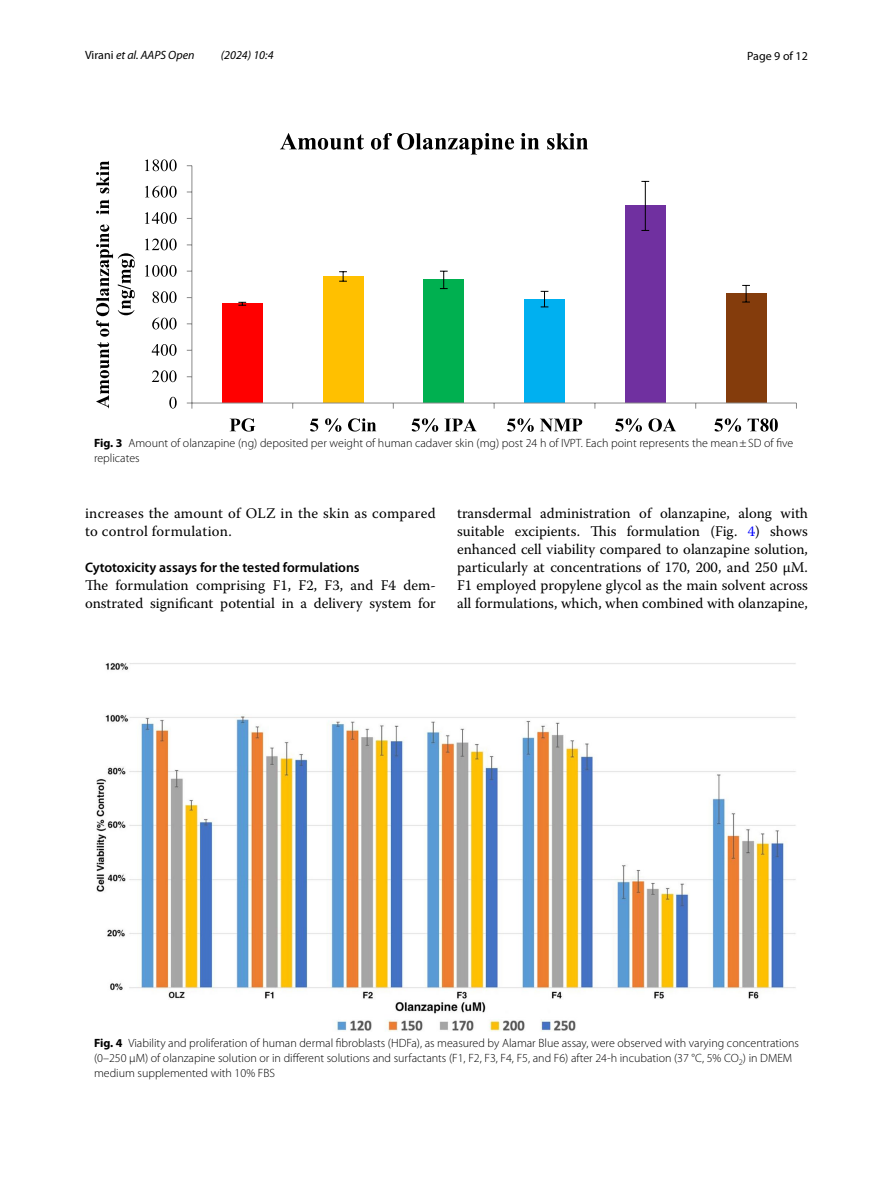
<style>
.page{position:relative;width:893px;height:1187px;background:#fff}
.page>*{position:absolute;margin:0;border:0;box-sizing:border-box;transform-origin:0 0}
.t1{font:14.7px/18px "Warnock Pro";color:#000}
.t2{font:14.7px/18px "Warnock Pro";letter-spacing:.02em;color:#000}
.t3{font:600 13.8px "Myriad Pro";color:#000}
.t4{font:300 12px/15px "Myriad Pro";color:#000}
.t5{font:italic 12px "Myriad Pro";color:#000}
.t6{font:12px "Myriad Pro";color:#000}
.s1{font-style:normal}
.s2{font-weight:700}
.s3{color:#00f}
</style>
<div class="page">
<div style="left:222px;top:304px;width:40px;height:99px;background:#f00"></div>
<div style="left:323px;top:276px;width:40px;height:127px;background:#ffc000"></div>
<div style="left:424px;top:280px;width:40px;height:123px;background:#00b050"></div>
<div style="left:524px;top:299px;width:41px;height:104px;background:#00b0f0"></div>
<div style="left:625px;top:206px;width:40px;height:197px;background:#7030a0"></div>
<div style="left:726px;top:294px;width:40px;height:109px;background:#843c0c"></div>
<svg style="left:238px;top:302px;width:8px;height:4px"></svg>
<svg style="left:339px;top:271px;width:8px;height:11px"></svg>
<svg style="left:440px;top:271px;width:8px;height:18px"></svg>
<svg style="left:541px;top:291px;width:7px;height:16px"></svg>
<svg style="left:641px;top:181px;width:8px;height:50px"></svg>
<svg style="left:742px;top:285px;width:8px;height:17px"></svg>
<hr style="left:191px;top:166px;width:1px;height:237px;background:#898989">
<hr style="left:192px;top:402px;width:604px;height:1px;background:#898989">
<svg style="left:187px;top:402px;width:5px;height:6px"></svg>
<svg style="left:169px;top:397px;width:8px;height:11px"></svg>
<svg style="left:152px;top:370px;width:25px;height:12px"></svg>
<svg style="left:152px;top:344px;width:25px;height:12px"></svg>
<svg style="left:152px;top:317px;width:25px;height:12px"></svg>
<svg style="left:153px;top:291px;width:24px;height:12px"></svg>
<svg style="left:145px;top:265px;width:32px;height:12px"></svg>
<svg style="left:145px;top:238px;width:32px;height:12px"></svg>
<svg style="left:145px;top:212px;width:32px;height:12px"></svg>
<svg style="left:145px;top:186px;width:32px;height:11px"></svg>
<svg style="left:145px;top:159px;width:32px;height:12px"></svg>
<svg style="left:230px;top:418px;width:25px;height:13px"></svg>
<svg style="left:310px;top:418px;width:66px;height:14px"></svg>
<svg style="left:412px;top:418px;width:65px;height:14px"></svg>
<svg style="left:507px;top:418px;width:75px;height:14px"></svg>
<svg style="left:615px;top:418px;width:61px;height:14px"></svg>
<svg style="left:714px;top:418px;width:64px;height:14px"></svg>
<svg style="left:96px;top:161px;width:39px;height:247px"></svg>
<svg style="left:280px;top:133px;width:308px;height:21px"></svg>
<img style="left:96px;top:663px;width:700px;height:368px">
<p class="t5" style="left:85px;top:48px;width:111px"><span class="s1">Virani</span> et al. AAPS Open</p>
<p class="t5" style="left:221px;top:48px;width:54px">(2024) 10:4</p>
<p class="t6" style="left:747px;top:48px;width:62px">Page 9 of 12</p>
<p class="t4" style="left:94px;top:435px;width:701px"><span class="s2">Fig. 3</span> Amount of olanzapine (ng) deposited per weight of human cadaver skin (mg) post 24 h of IVPT. Each point represents the mean±SD of five replicates</p>
<p class="t2" style="left:85px;top:503px;width:352px">increases the amount of OLZ in the skin as compared to control formulation.</p>
<p class="t3" style="left:85px;top:558px;width:276px">Cytotoxicity assays for the tested formulations</p>
<p class="t1" style="left:85px;top:575px;width:352px">The formulation comprising F1, F2, F3, and F4 dem&shy;onstrated significant potential in a delivery system for</p>
<p class="t1" style="left:457px;top:503px;width:352px;text-align:justify">transdermal administration of olanzapine, along with suitable excipients. This formulation (Fig. <span class="s3">4</span>) shows enhanced cell viability compared to olanzapine solution, particularly at concentrations of 170, 200, and 250 µM.<br>F1 employed propylene glycol as the main solvent across all formulations, which, when combined with olanzapine,</p>
<p class="t4" style="left:94px;top:1035px;width:706px"><span class="s2">Fig. 4</span> Viability and proliferation of human dermal fibroblasts (HDFa), as measured by Alamar Blue assay, were observed with varying concentrations (0–250 μM) of olanzapine solution or in different solutions and surfactants (F1, F2, F3, F4, F5, and F6) after 24-h incubation (37 °C, 5% CO<sub>2</sub>) in DMEM medium supplemented with 10% FBS</p>
</div>
